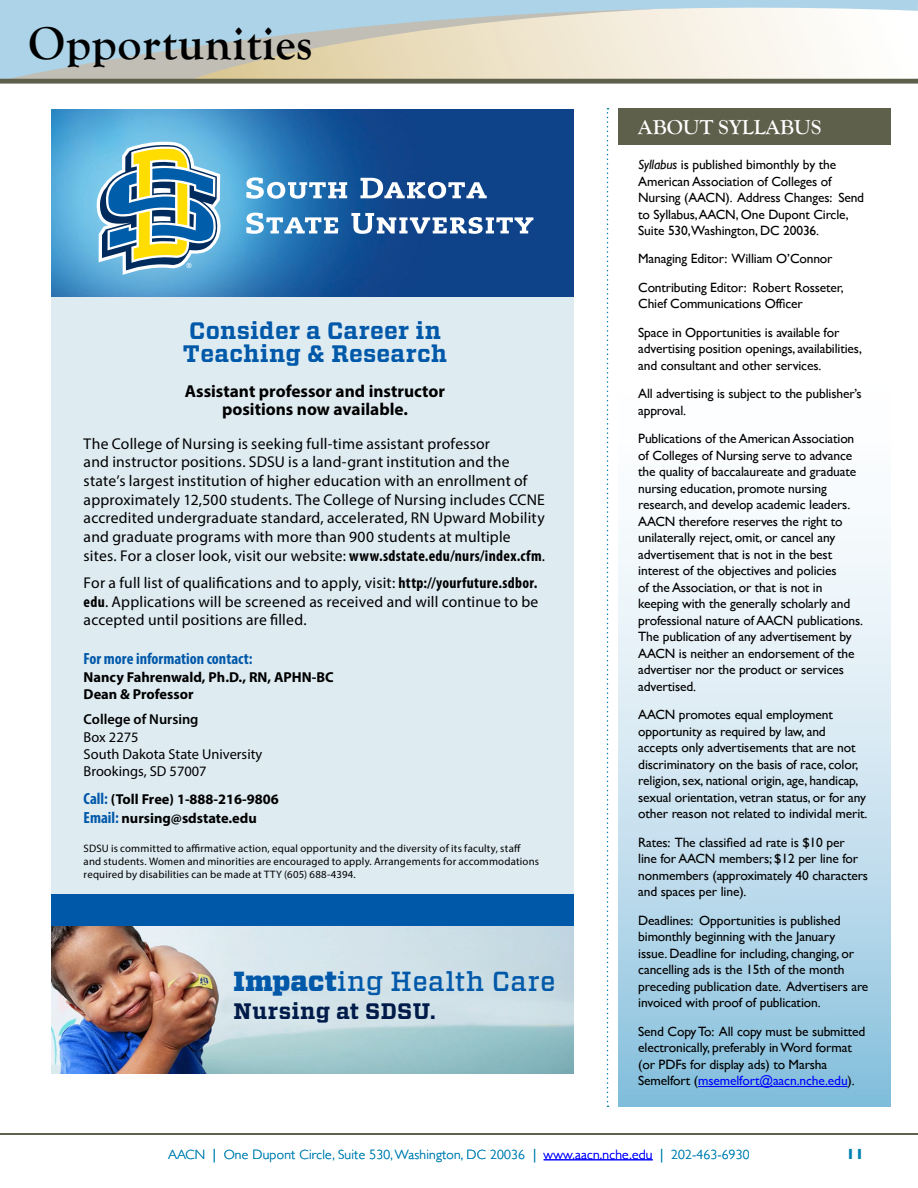
<style>
.page{position:relative;width:918px;height:1188px;background:#fff}
.page>*{position:absolute;margin:0;border:0;box-sizing:border-box;transform-origin:0 0}
.t1{font:700 48px "Goudy Old Style T";letter-spacing:.01em;color:#000}
.t2{font:500 27.6px "Vitesse";letter-spacing:.015em;color:#0058a9}
.t3{font:700 23.85px/23.9px "Vitesse";letter-spacing:.015em;color:#0058a9}
.t4{font:700 22.35px "Vitesse";letter-spacing:.02em;color:#001b49}
.t5{font:700 21px "Goudy Old Style T";color:#fff}
.t6{font:700 17.25px/18px "Myriad Pro";color:#000;text-align:center}
.t7{font:700 condensed 16.2px "Myriad Pro";color:#0058a9}
.t8{font:15.6px/18.8px "Myriad Pro";letter-spacing:.01em;color:#000}
.t9{font:700 15px "Gill Sans";color:#0080b2}
.t10{font:700 14.4px/17.2px "Myriad Pro";color:#000}
.t11{font:14.4px/17.2px "Myriad Pro";color:#000}
.t12{font:600 14.4px "Myriad Pro";color:#000}
.t13{font:13.5px/16.5px "Gill Sans";letter-spacing:-.01em;color:#000}
.t14{font:300 13.5px "Gill Sans";letter-spacing:.02em;color:#0080b2}
.t15{font:10.8px/12.9px "Myriad Pro";letter-spacing:.02em;color:#000}
.s1{font-weight:700;font-stretch:condensed}
.s2{font-stretch:condensed;font-size:16.2px;color:#0058a9}
.s3{font-weight:900}
.s4{font-style:italic}
.s5{color:#00f}
.s6{font-family:"Adobe Garamond Pro";font-weight:400}
</style>
<div class="page">
<hr style="left:544px;top:1159px;width:109px;height:1px;background:#00f">
<hr style="left:0;top:1133px;width:918px;height:2px;background:#5f604b">
<svg style="left:0;top:0;width:918px;height:79px;background:#d3dcd9"></svg>
<hr style="left:0;top:79px;width:918px;height:4px;background:#5f604b">
<svg style="left:618px;top:144px;width:273px;height:963px"></svg>
<hr style="left:698px;top:1086px;width:150px;height:1px;background:#00f">
<div style="left:618px;top:108px;width:273px;height:36px;background:#5f604b"></div>
<svg style="left:607px;top:108px;width:2px;height:999px"></svg>
<img style="left:52px;top:110px;width:522px;height:188px">
<svg style="left:97px;top:142px;width:124px;height:133px"></svg>
<svg style="left:246px;top:177px;width:101px;height:22px"></svg>
<svg style="left:360px;top:178px;width:127px;height:21px"></svg>
<svg style="left:246px;top:213px;width:92px;height:21px"></svg>
<svg style="left:351px;top:213px;width:182px;height:21px"></svg>
<div style="left:52px;top:298px;width:522px;height:775px;background:#deebf1"></div>
<img style="left:52px;top:926px;width:522px;height:147px">
<div style="left:52px;top:894px;width:522px;height:32px;background:#0058a9"></div>
<h1 class="t1" style="left:28px;top:17px;width:420px">News &amp; Information</h1>
<h1 class="t1" style="left:28px;top:17px;width:286px">Opportunities</h1>
<h3 class="t3" style="left:183px;top:319px;width:266px">Consider a Career in<br>Teaching &amp; Research</h3>
<p class="t6" style="left:185px;top:381px;width:262px">Assistant professor and instructor positions now available.</p>
<p class="t8" style="left:84px;top:434px;width:463px">The College of Nursing is seeking full-time assistant professor<br>and instructor positions. SDSU is a land-grant institution and the state’s largest institution of higher education with an enrollment of approximately 12,500 students. The College of Nursing includes CCNE accredited undergraduate standard, accelerated, RN Upward Mobility and graduate programs with more than 900 students at multiple sites. For a closer look, visit our website: <span class="s1">www.sdstate.edu/nurs/index.cfm</span>.</p>
<p class="t8" style="left:84px;top:573px;width:456px;text-align:justify">For a full list of qualifications and to apply, visit: <span class="s1">http://yourfuture.sdbor. edu</span>. Applications will be screened as received and will continue to be accepted until positions are filled.</p>
<p class="t7" style="left:84px;top:649px;width:170px">For more information contact:</p>
<p class="t10" style="left:84px;top:668px;width:252px">Nancy Fahrenwald, Ph.D., RN, APHN-BC<br>Dean &amp; Professor</p>
<p class="t12" style="left:84px;top:710px;width:116px">College of Nursing</p>
<p class="t11" style="left:84px;top:728px;width:180px">Box 2275<br>South Dakota State University<br>Brookings, SD 57007</p>
<p class="t10" style="left:84px;top:789px;width:197px;line-height:19.5px"><span class="s2">Call:</span> (Toll Free) 1-888-216-9806<br><span class="s2">Email:</span> nursing@sdstate.edu</p>
<p class="t15" style="left:84px;top:842px;width:457px">SDSU is committed to affirmative action, equal opportunity and the diversity of its faculty, staff and students. Women and minorities are encouraged to apply. Arrangements for accommodations required by disabilities can be made at TTY (605) 688-4394.</p>
<h2 class="t2" style="left:234px;top:963px;width:324px"><span class="s3">Impact</span>ing Health Care</h2>
<h3 class="t4" style="left:234px;top:996px;width:203px">Nursing at SDSU.</h3>
<h3 class="t5" style="left:638px;top:115px;width:185px">ABOUT SYLLABUS</h3>
<p class="t13" style="left:638px;top:156px;width:227px"><span class="s4">Syllabus</span> is published bimonthly by the American Association of Colleges of Nursing (AACN). Address Changes: Send to Syllabus,AACN, One Dupont Circle, Suite 530,Washington, DC 20036.</p>
<p class="t13" style="left:638px;top:245px;width:207px;line-height:28.5px">Managing Editor: William O’Connor<br>Contributing Editor: Robert Rosseter,</p>
<p class="t13" style="left:638px;top:290px;width:203px;line-height:28.5px">Chief Communications Officer<br>Space in Opportunities is available for</p>
<p class="t13" style="left:638px;top:341px;width:225px">advertising position openings, availabilities, and consultant and other services.</p>
<p class="t13" style="left:638px;top:386px;width:225px">All advertising is subject to the publisher’s approval.</p>
<p class="t13" style="left:638px;top:431px;width:226px">Publications of the American Association of Colleges of Nursing serve to advance the quality of baccalaureate and graduate nursing education, promote nursing research, and develop academic leaders.<br>AACN therefore reserves the right to unilaterally reject, omit, or cancel any advertisement that is not in the best interest of the objectives and policies<br>of the Association, or that is not in keeping with the generally scholarly and professional nature of AACN publications.<br>The publication of any advertisement by AACN is neither an endorsement of the advertiser nor the product or services advertised.</p>
<p class="t13" style="left:638px;top:706px;width:231px">AACN promotes equal employment opportunity as required by law, and accepts only advertisements that are not discriminatory on the basis of race, color, religion, sex, national origin, age, handicap, sexual orientation, vetran status, or for any other reason not related to individal merit.</p>
<p class="t13" style="left:638px;top:834px;width:231px">Rates: The classified ad rate is $10 per<br>line for AACN members; $12 per line for nonmembers (approximately 40 characters and spaces per line).</p>
<p class="t13" style="left:638px;top:912px;width:232px">Deadlines: Opportunities is published bimonthly beginning with the January<br>issue. Deadline for including, changing, or cancelling ads is the 15th of the month preceding publication date. Advertisers are invoiced with proof of publication.</p>
<p class="t13" style="left:638px;top:1023px;width:229px">Send Copy To: All copy must be submitted electronically, preferably in Word format (or PDFs for display ads) to Marsha Semelfort (<span class="s5">msemelfort@aacn.nche.edu</span>).</p>
<p class="t14" style="left:168px;top:1144px;width:583px">AACN <span class="s6">|</span> One Dupont Circle, Suite 530, Washington, DC 20036 <span class="s6">|</span> <span class="s5">www.aacn.nche.edu</span> <span class="s6">|</span> 202-463-6930</p>
<p class="t9" style="left:846px;top:1142px;width:19px">11</p>
</div>
